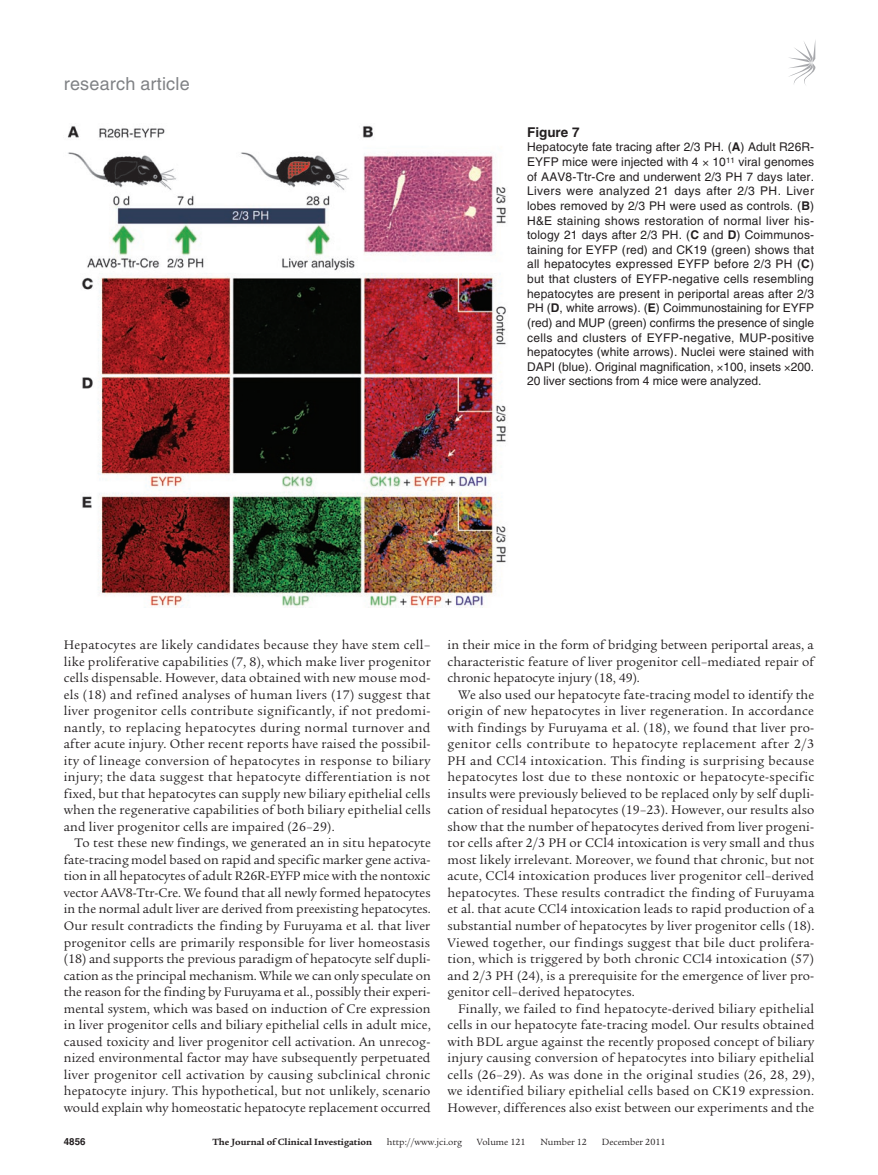
<style>
.page{position:relative;width:878px;height:1175px;background:#fff}
.page>*{position:absolute;margin:0;border:0;box-sizing:border-box;transform-origin:0 0}
.t1{font:18px "Helvetica LT Std";letter-spacing:.01em;color:#808285}
.t2{font:13.5px/16.5px "Legacy Serif Std";letter-spacing:.01em;color:#231f20;text-align:justify}
.t3{font:700 13.5px "Helvetica LT Std";color:#231f20}
.t4{font:12px/14.7px "Helvetica LT Std";color:#231f20;text-align:justify}
.t5{font:9.75px "Legacy Serif Std";color:#231f20}
.t6{font:700 9.75px "Legacy Serif Std";color:#231f20}
.t7{font:700 9.75px "Helvetica LT Std";color:#231f20}
.s1{font-weight:700}
</style>
<div class="page">
<svg style="left:789px;top:42px;width:26px;height:43px"></svg>
<img style="left:67px;top:126px;width:439px;height:482px">
<h1 class="t1" style="left:64px;top:73px;width:127px">research article</h1>
<p class="t3" style="left:527px;top:124px;width:54px">Figure 7</p>
<p class="t4" style="left:527px;top:140px;width:289px">Hepatocyte fate tracing after 2/3 PH. (<span class="s1">A</span>) Adult R26R-EYFP mice were injected with 4 10<sup>11</sup> viral genomes of AAV8-Ttr-Cre and underwent 2/3 PH 7 days later.<br>Livers were analyzed 21 days after 2/3 PH. Liver lobes removed by 2/3 PH were used as controls. (<span class="s1">B</span>)<br>H&amp;E staining shows restoration of normal liver his&shy;tology 21 days after 2/3 PH. (<span class="s1">C</span> and <span class="s1">D</span>) Coimmunos&shy;taining for EYFP (red) and CK19 (green) shows that all hepatocytes expressed EYFP before 2/3 PH (<span class="s1">C</span>) but that clusters of EYFP-negative cells resembling hepatocytes are present in periportal areas after 2/3<br>PH (<span class="s1">D</span>, white arrows). (<span class="s1">E</span>) Coimmunostaining for EYFP (red) and MUP (green) confirms the presence of single cells and clusters of EYFP-negative, MUP-positive hepatocytes (white arrows). Nuclei were stained with DAPI (blue). Original magnification, 100, insets 200.<br>20 liver sections from 4 mice were analyzed.</p>
<p class="t2" style="left:64px;top:637px;width:368px">Hepatocytes are likely candidates because they have stem cell– like proliferative capabilities (7, 8), which make liver progenitor cells dispensable. However, data obtained with new mouse mod&shy;els (18) and refined analyses of human livers (17) suggest that liver progenitor cells contribute significantly, if not predomi&shy;nantly, to replacing hepatocytes during normal turnover and after acute injury. Other recent reports have raised the possibil&shy;ity of lineage conversion of hepatocytes in response to biliary injury; the data suggest that hepatocyte differentiation is not fixed, but that hepatocytes can supply new biliary epithelial cells when the regenerative capabilities of both biliary epithelial cells and liver progenitor cells are impaired (26–29).</p>
<p class="t2" style="left:64px;top:835px;width:368px;text-indent:11px">To test these new findings, we generated an in situ hepatocyte fate-tracing model based on rapid and specific marker gene activa&shy;tion in all hepatocytes of adult R26R-EYFP mice with the nontoxic vector AAV8-Ttr-Cre. We found that all newly formed hepatocytes in the normal adult liver are derived from preexisting hepatocytes.<br>Our result contradicts the finding by Furuyama et al. that liver progenitor cells are primarily responsible for liver homeostasis (18) and supports the previous paradigm of hepatocyte self dupli&shy;cation as the principal mechanism. While we can only speculate on the reason for the finding by Furuyama et al., possibly their experi&shy;mental system, which was based on induction of Cre expression in liver progenitor cells and biliary epithelial cells in adult mice, caused toxicity and liver progenitor cell activation. An unrecog&shy;nized environmental factor may have subsequently perpetuated liver progenitor cell activation by causing subclinical chronic hepatocyte injury. This hypothetical, but not unlikely, scenario would explain why homeostatic hepatocyte replacement occurred</p>
<p class="t2" style="left:447px;top:637px;width:368px">in their mice in the form of bridging between periportal areas, a characteristic feature of liver progenitor cell–mediated repair of chronic hepatocyte injury (18, 49).</p>
<p class="t2" style="left:447px;top:686px;width:368px;text-indent:11px">We also used our hepatocyte fate-tracing model to identify the origin of new hepatocytes in liver regeneration. In accordance with findings by Furuyama et al. (18), we found that liver pro&shy;genitor cells contribute to hepatocyte replacement after 2/3<br>PH and CCl4 intoxication. This finding is surprising because hepatocytes lost due to these nontoxic or hepatocyte-specific insults were previously believed to be replaced only by self dupli&shy;cation of residual hepatocytes (19–23). However, our results also show that the number of hepatocytes derived from liver progeni&shy;tor cells after 2/3 PH or CCl4 intoxication is very small and thus most likely irrelevant. Moreover, we found that chronic, but not acute, CCl4 intoxication produces liver progenitor cell–derived hepatocytes. These results contradict the finding of Furuyama et al. that acute CCl4 intoxication leads to rapid production of a substantial number of hepatocytes by liver progenitor cells (18).<br>Viewed together, our findings suggest that bile duct prolifera&shy;tion, which is triggered by both chronic CCl4 intoxication (57) and 2/3 PH (24), is a prerequisite for the emergence of liver pro&shy;genitor cell–derived hepatocytes.</p>
<p class="t2" style="left:447px;top:1000px;width:368px;text-indent:11px">Finally, we failed to find hepatocyte-derived biliary epithelial cells in our hepatocyte fate-tracing model. Our results obtained with BDL argue against the recently proposed concept of biliary injury causing conversion of hepatocytes into biliary epithelial cells (26–29). As was done in the original studies (26, 28, 29), we identified biliary epithelial cells based on CK19 expression.<br>However, differences also exist between our experiments and the</p>
<p class="t7" style="left:64px;top:1135px;width:23px">4856</p>
<p class="t6" style="left:212px;top:1135px;width:161px">The Journal of Clinical Investigation</p>
<p class="t5" style="left:387px;top:1136px;width:77px">http://www.jci.org</p>
<p class="t5" style="left:476px;top:1136px;width:50px">Volume 121</p>
<p class="t5" style="left:540px;top:1136px;width:48px">Number 12</p>
<p class="t5" style="left:601px;top:1136px;width:65px">December 2011</p>
</div>
